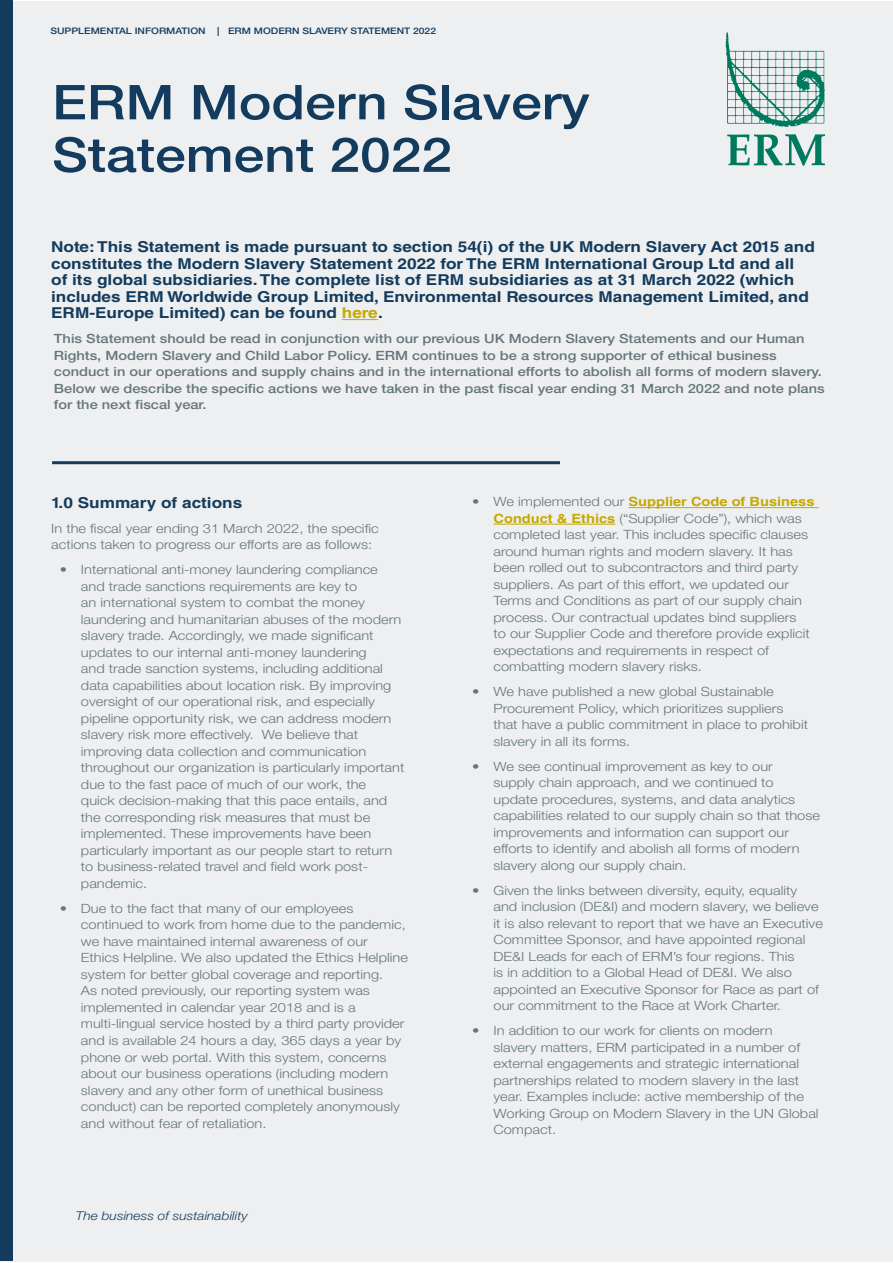
<style>
.page{position:relative;width:893px;height:1263px;background:#fff}
.page>*{position:absolute;margin:0;border:0;box-sizing:border-box;transform-origin:0 0}
.t1{font:500 48px/52.5px "Helvetica Neue LT Std";color:#123b5d;scale:1.15 1}
.t2{font:700 15px/16.5px "Helvetica LT Std";color:#123b5d;scale:1.15 1}
.t3{font:300 12.75px/16.5px "Helvetica Neue LT Std";color:#64767c;scale:1.15 1}
.t4{font:500 12.75px/16.5px "Helvetica Neue LT Std";color:#64767c;scale:1.15 1}
.t5{font:700 12.75px "Helvetica LT Std";color:#c5a800;scale:1.15 1}
.t6{font:italic 300 12px "Helvetica Neue LT Pro";color:#123b5d;scale:1.15 1}
.t7{font:500 9px "Helvetica Neue LT Std";color:#123b5d;scale:1.15 1}
.s1{color:#c5a800}
.s2{font-family:"Helvetica Neue LT Std";font-weight:300;color:#64767c}
.s3{font-family:"Helvetica LT Std";font-weight:700;color:#c5a800}
</style>
<div class="page">
<div style="left:2px;top:1px;width:891px;height:1260px;background:#eeeff0"></div>
<hr style="left:628px;top:507px;width:191px;height:1px;background:#c5a800">
<hr style="left:493px;top:524px;width:122px;height:1px;background:#c5a800">
<hr style="left:342px;top:319px;width:36px;height:1px;background:#c5a800">
<hr style="left:52px;top:461px;width:508px;height:3px;background:#123b5d">
<div style="left:1px;top:0;width:12px;height:1260px;background:#123b5d"></div>
<svg style="left:725px;top:32px;width:99px;height:95px"></svg>
<svg style="left:727px;top:134px;width:97px;height:32px"></svg>
<p class="t7" style="left:50px;top:25px;width:137px">SUPPLEMENTAL INFORMATION</p>
<p class="t7" style="left:217px;top:25px;width:192px">| ERM MODERN SLAVERY STATEMENT 2022</p>
<h1 class="t1" style="left:52px;top:76px;width:469px">ERM Modern Slavery<br>Statement 2022</h1>
<p class="t2" style="left:51px;top:238px;width:666px">Note: This Statement is made pursuant to section 54(i) of the UK Modern Slavery Act 2015 and constitutes the Modern Slavery Statement 2022 for The ERM International Group Ltd and all<br>of its global subsidiaries. The complete list of ERM subsidiaries as at 31 March 2022 (which includes ERM Worldwide Group Limited, Environmental Resources Management Limited, and ERM-Europe Limited) can be found <span class="s1">here</span>.</p>
<p class="t4" style="left:54px;top:330px;width:672px">This Statement should be read in conjunction with our previous UK Modern Slavery Statements and our Human Rights, Modern Slavery and Child Labor Policy. ERM continues to be a strong supporter of ethical business conduct in our operations and supply chains and in the international efforts to abolish all forms of modern slavery.<br>Below we describe the specific actions we have taken in the past fiscal year ending 31 March 2022 and note plans for the next fiscal year.</p>
<p class="t2" style="left:51px;top:494px;width:168px">1.0 Summary of actions</p>
<p class="t3" style="left:51px;top:520px;width:286px">In the fiscal year ending 31 March 2022, the specific actions taken to progress our efforts are as follows:</p>
<p class="t3" style="left:81px;top:561px;width:283px;text-indent:-21px">• International anti-money laundering compliance and trade sanctions requirements are key to<br>an international system to combat the money laundering and humanitarian abuses of the modern slavery trade. Accordingly, we made significant updates to our internal anti-money laundering<br>and trade sanction systems, including additional data capabilities about location risk. By improving oversight of our operational risk, and especially pipeline opportunity risk, we can address modern slavery risk more effectively. We believe that improving data collection and communication throughout our organization is particularly important due to the fast pace of much of our work, the<br>quick decision-making that this pace entails, and the corresponding risk measures that must be implemented. These improvements have been particularly important as our people start to return to business-related travel and field work post&shy;pandemic.</p>
<p class="t3" style="left:81px;top:900px;width:286px;text-indent:-21px">• Due to the fact that many of our employees continued to work from home due to the pandemic, we have maintained internal awareness of our Ethics Helpline. We also updated the Ethics Helpline system for better global coverage and reporting.<br>As noted previously, our reporting system was implemented in calendar year 2018 and is a multi-lingual service hosted by a third party provider and is available 24 hours a day, 365 days a year by phone or web portal. With this system, concerns about our business operations (including modern slavery and any other form of unethical business conduct) can be reported completely anonymously and without fear of retaliation.</p>
<p class="t6" style="left:76px;top:1208px;width:151px">The business of sustainability</p>
<p class="t5" style="left:472px;top:494px;width:299px"><span class="s2">• We implemented our</span> Supplier Code of Business</p>
<p class="t3" style="left:493px;top:510px;width:276px"><span class="s3">Conduct &amp; Ethics</span> (“Supplier Code”), which was completed last year. This includes specific clauses around human rights and modern slavery. It has been rolled out to subcontractors and third party suppliers. As part of this effort, we updated our Terms and Conditions as part of our supply chain process. Our contractual updates bind suppliers to our Supplier Code and therefore provide explicit expectations and requirements in respect of combatting modern slavery risks.</p>
<p class="t3" style="left:493px;top:683px;width:275px;text-indent:-21px">• We have published a new global Sustainable Procurement Policy, which prioritizes suppliers that have a public commitment in place to prohibit slavery in all its forms.</p>
<p class="t3" style="left:493px;top:758px;width:285px;text-indent:-21px">• We see continual improvement as key to our<br>supply chain approach, and we continued to update procedures, systems, and data analytics capabilities related to our supply chain so that those improvements and information can support our efforts to identify and abolish all forms of modern slavery along our supply chain.</p>
<p class="t3" style="left:493px;top:882px;width:288px;text-indent:-21px">• Given the links between diversity, equity, equality and inclusion (DE&amp;I) and modern slavery, we believe it is also relevant to report that we have an Executive Committee Sponsor, and have appointed regional DE&amp;I Leads for each of ERM’s four regions. This<br>is in addition to a Global Head of DE&amp;I. We also appointed an Executive Sponsor for Race as part of our commitment to the Race at Work Charter.</p>
<p class="t3" style="left:493px;top:1022px;width:284px;text-indent:-21px">• In addition to our work for clients on modern slavery matters, ERM participated in a number of external engagements and strategic international partnerships related to modern slavery in the last year. Examples include: active membership of the Working Group on Modern Slavery in the UN Global Compact.</p>
</div>
